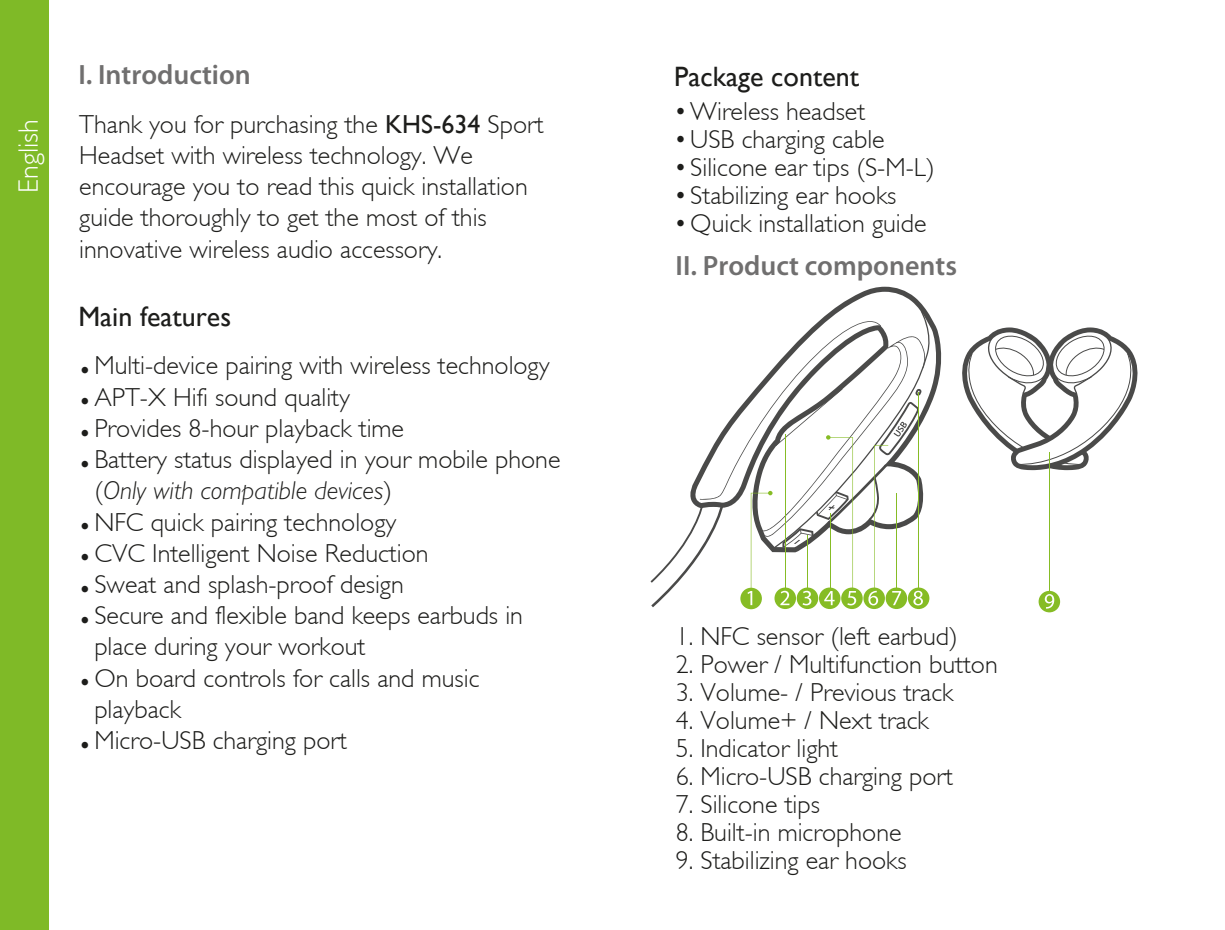
<style>
.page{position:relative;width:1225px;height:930px;background:#fff}
.page>*{position:absolute;margin:0;border:0;box-sizing:border-box;transform-origin:0 0}
.t1{font:600 28px "Myriad Pro";color:#706f6f}
.t2{font:28px "Gill Sans";color:#1d1d1b}
.t3{font:300 28px "Gill Sans";color:#fff}
.t4{font:300 26px/31.2px "Gill Sans";color:#1d1d1b}
.s1{font-weight:400}
.s2{font-style:italic}
</style>
<div class="page">
<div style="left:0;top:0;width:48px;height:930px;background:#7fba27"></div>
<svg style="left:819px;top:587px;width:21px;height:22px"></svg>
<svg style="left:796px;top:587px;width:22px;height:22px"></svg>
<svg style="left:774px;top:587px;width:22px;height:22px"></svg>
<svg style="left:740px;top:588px;width:22px;height:21px"></svg>
<div style="left:841px;top:587px;width:21px;height:22px;background:#86bc25;border-radius:50%"></div>
<svg style="left:863px;top:587px;width:22px;height:22px"></svg>
<svg style="left:885px;top:587px;width:22px;height:22px"></svg>
<svg style="left:908px;top:587px;width:21px;height:22px"></svg>
<svg style="left:831px;top:287px;width:111px;height:109px"></svg>
<svg style="left:650px;top:311px;width:284px;height:296px"></svg>
<svg style="left:962px;top:327px;width:176px;height:143px"></svg>
<div style="left:1038px;top:591px;width:22px;height:21px;background:#86bc25;border-radius:50%"></div>
<hr style="left:1049px;top:452px;width:1px;height:141px;background:#86bc25">
<svg style="left:1044px;top:594px;width:10px;height:15px"></svg>
<p class="t3" style="left:13px;top:193px;width:75px;rotate:-90deg">English</p>
<p class="t1" style="left:78px;top:56px;width:174px">I. Introduction</p>
<p class="t4" style="left:79px;top:109px;width:466px">Thank you for purchasing the <span class="s1">KHS-634</span> Sport Headset with wireless technology. We encourage you to read this quick installation guide thoroughly to get the most of this innovative wireless audio accessory.</p>
<p class="t2" style="left:78px;top:300px;width:154px">Main features</p>
<p class="t4" style="left:94px;top:350px;width:467px">Multi-device pairing with wireless technology<br>APT-X Hifi sound quality<br>Provides 8-hour playback time<br>Battery status displayed in your mobile phone (<span class="s2">Only with compatible devices</span>)<br>NFC quick pairing technology<br>CVC Intelligent Noise Reduction<br>Sweat and splash-proof design<br>Secure and flexible band keeps earbuds in place during your workout<br>On board controls for calls and music playback<br>Micro-USB charging port</p>
<p class="t4" style="left:78px;top:355px;width:14px;text-align:justify">• • • •</p>
<p class="t4" style="left:78px;top:511px;width:14px;text-align:justify">• • • •</p>
<p class="t4" style="left:78px;top:667px;width:14px">•</p>
<p class="t4" style="left:78px;top:729px;width:14px">•</p>
<p class="t2" style="left:674px;top:60px;width:186px">Package content</p>
<p class="t4" style="left:674px;top:96px;width:192px">•Wireless headset</p>
<p class="t4" style="left:674px;top:124px;width:212px">•USB charging cable</p>
<p class="t4" style="left:674px;top:152px;width:262px">•Silicone ear tips (S-M-L)</p>
<p class="t4" style="left:674px;top:180px;width:223px">•Stabilizing ear hooks</p>
<p class="t4" style="left:674px;top:208px;width:254px">•Quick installation guide</p>
<p class="t1" style="left:675px;top:248px;width:283px">II. Product components</p>
<p class="t4" style="left:675px;top:621px;width:284px">1. NFC sensor (left earbud)</p>
<p class="t4" style="left:675px;top:649px;width:324px">2. Power / Multifunction button</p>
<p class="t4" style="left:675px;top:677px;width:279px">3. Volume- / Previous track</p>
<p class="t4" style="left:675px;top:705px;width:255px">4. Volume+ / Next track</p>
<p class="t4" style="left:675px;top:733px;width:164px">5. Indicator light</p>
<p class="t4" style="left:675px;top:761px;width:279px">6. Micro-USB charging port</p>
<p class="t4" style="left:675px;top:789px;width:146px">7. Silicone tips</p>
<p class="t4" style="left:675px;top:817px;width:227px">8. Built-in microphone</p>
<p class="t4" style="left:675px;top:845px;width:232px">9. Stabilizing ear hooks</p>
</div>
